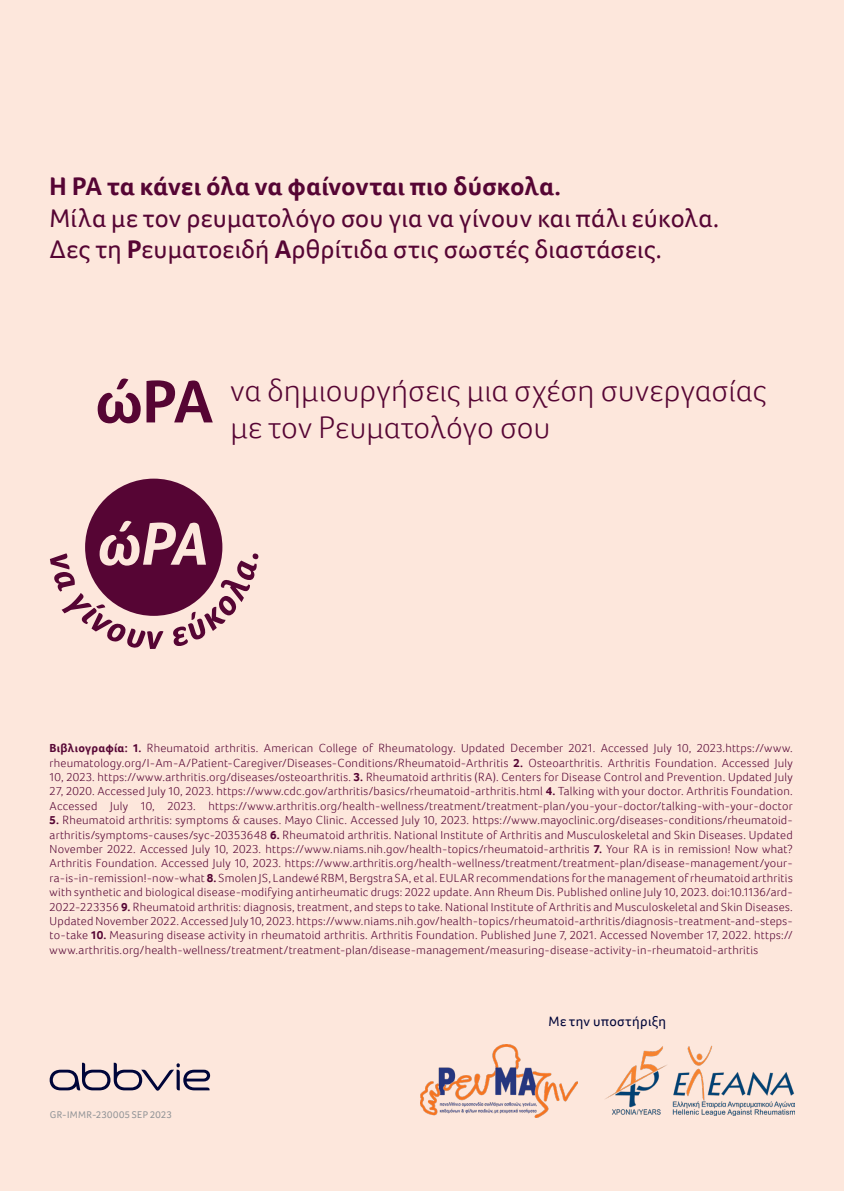
<style>
.page{position:relative;width:844px;height:1191px;background:#fff}
.page>*{position:absolute;margin:0;border:0;box-sizing:border-box;transform-origin:0 0}
.Headline_-_white{font:700 62.12px "Foco";color:#560534}
.Headline_-_white-2{font:300 31.5px/37.8px "Foco";letter-spacing:.005em;color:#560534}
.Headline_-_white-3{font:26.25px "Foco";letter-spacing:.01em;color:#560534}
.Headline_-_white-4{font:700 26.25px "Foco";letter-spacing:.005em;color:#560534}
.Headline_-_white-5{font:14px "Foco";letter-spacing:.035em;color:#000539}
.Body_-_Keyline{font:300 12.08px/14.3px "Foco";letter-spacing:.015em;color:#560534;text-align:justify}
.Body_-_Keyline-2{font:9.97px "Foco";letter-spacing:.04em;color:#939598}
.s1{font-weight:700}
</style>
<div class="page">
<div style="left:0;top:0;width:843px;height:1191px;background:#fde7dc"></div>
<svg style="left:50px;top:1062px;width:160px;height:28px"></svg>
<svg style="left:50px;top:478px;width:208px;height:171px"></svg>
<img style="left:420px;top:1044px;width:158px;height:73px">
<img style="left:605px;top:1045px;width:189px;height:70px">
<p class="Headline_-_white-4" style="left:50px;top:169px;width:513px">Η ΡΑ τα κάνει όλα να φαίνονται πιο δύσκολα.</p>
<p class="Headline_-_white-3" style="left:50px;top:200px;width:671px">Μίλα με τον ρευματολόγο σου για να γίνουν και πάλι εύκολα.</p>
<p class="Headline_-_white-3" style="left:50px;top:232px;width:613px">Δες τη <span class="s1">Ρ</span>ευματοειδή <span class="s1">Α</span>ρθρίτιδα στις σωστές διαστάσεις.</p>
<p class="Headline_-_white" style="left:95px;top:360px;width:120px">ώΡΑ</p>
<p class="Headline_-_white-2" style="left:230px;top:371px;width:537px">να δημιουργήσεις μια σχέση συνεργασίας με τον Ρευματολόγο σου</p>
<p class="Body_-_Keyline" style="left:50px;top:740px;width:744px"><span class="s1">Βιβλιογραφία: 1.</span> Rheumatoid arthritis. American College of Rheumatology. Updated December 2021. Accessed July 10, 2023.https://www. rheumatology.org/I-Am-A/Patient-Caregiver/Diseases-Conditions/Rheumatoid-Arthritis <span class="s1">2.</span> Osteoarthritis. Arthritis Foundation. Accessed July 10, 2023. https://www.arthritis.org/diseases/osteoarthritis. <span class="s1">3.</span> Rheumatoid arthritis (RA). Centers for Disease Control and Prevention. Updated July 27, 2020. Accessed July 10, 2023. https://www.cdc.gov/arthritis/basics/rheumatoid-arthritis.html <span class="s1">4.</span> Talking with your doctor. Arthritis Foundation.<br>Accessed July 10, 2023. https://www.arthritis.org/health-wellness/treatment/treatment-plan/you-your-doctor/talking-with-your-doctor</p>
<p class="Body_-_Keyline" style="left:50px;top:812px;width:744px"><span class="s1">5.</span> Rheumatoid arthritis: symptoms &amp; causes. Mayo Clinic. Accessed July 10, 2023. https://www.mayoclinic.org/diseases-conditions/rheumatoid&shy;arthritis/symptoms-causes/syc-20353648 <span class="s1">6.</span> Rheumatoid arthritis. National Institute of Arthritis and Musculoskeletal and Skin Diseases. Updated November 2022. Accessed July 10, 2023. https://www.niams.nih.gov/health-topics/rheumatoid-arthritis <span class="s1">7.</span> Your RA is in remission! Now what?<br>Arthritis Foundation. Accessed July 10, 2023. https://www.arthritis.org/health-wellness/treatment/treatment-plan/disease-management/your&shy;ra-is-in-remission!-now-what <span class="s1">8.</span> Smolen JS, Landewé RBM, Bergstra SA, et al. EULAR recommendations for the management of rheumatoid arthritis with synthetic and biological disease-modifying antirheumatic drugs: 2022 update. Ann Rheum Dis. Published online July 10, 2023. doi:10.1136/ard-2022-223356 <span class="s1">9.</span> Rheumatoid arthritis: diagnosis, treatment, and steps to take. National Institute of Arthritis and Musculoskeletal and Skin Diseases.<br>Updated November 2022. Accessed July 10, 2023. https://www.niams.nih.gov/health-topics/rheumatoid-arthritis/diagnosis-treatment-and-steps&shy;to-take <span class="s1">10.</span> Measuring disease activity in rheumatoid arthritis. Arthritis Foundation. Published June 7, 2021. Accessed November 17, 2022. https:// www.arthritis.org/health-wellness/treatment/treatment-plan/disease-management/measuring-disease-activity-in-rheumatoid-arthritis</p>
<p class="Body_-_Keyline-2" style="left:50px;top:1108px;width:123px">GR-IMMR-230005 SEP 2023</p>
<p class="Headline_-_white-5" style="left:548px;top:1011px;width:119px">Mε την υποστήριξη</p>
</div>
